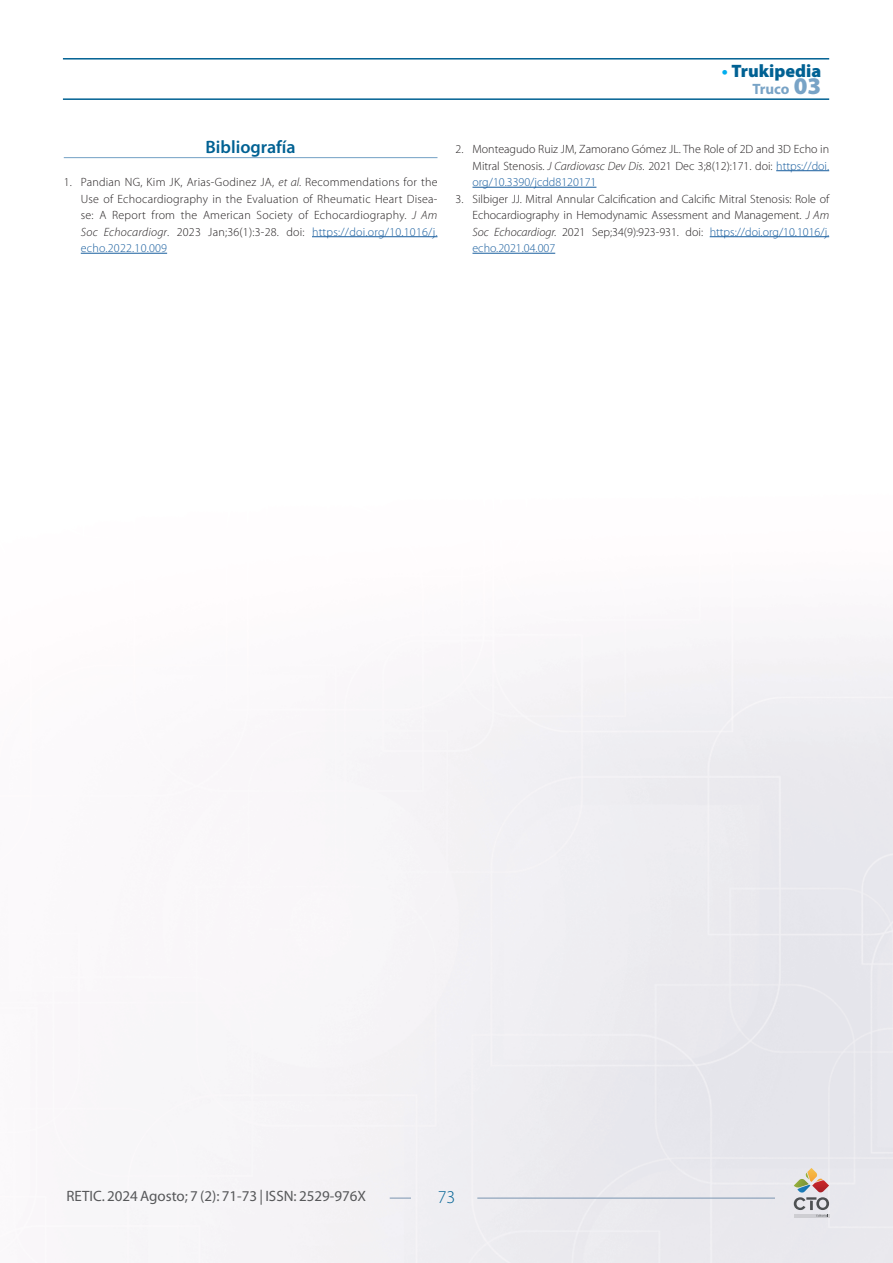
<style>
.page{position:relative;width:893px;height:1263px;background:#fff}
.page>*{position:absolute;margin:0;border:0;box-sizing:border-box;transform-origin:0 0}
.Titulo_bibliografia{font:600 18px "Myriad Pro";color:#006193}
.t1{font:900 18px "Myriad Pro";color:#006193}
.t2{font:300 18px "Myriad Pro";color:#006193}
.t3{font:15px "Myriad Pro";color:#57585a}
.t4{font:700 15px "Myriad Pro";letter-spacing:-.005em;color:#78a3c6}
.t5{font:300 12px/16.5px "Myriad Pro";color:#231f20;text-align:justify}
.s1{font-style:italic}
.s2{color:#175d9e}
.s3{font-weight:700;color:#00aeef}
.s4{font-weight:900;font-size:24px}
</style>
<div class="page">
<hr style="left:63px;top:58px;width:766px;height:2px;background:#006193">
<hr style="left:63px;top:98px;width:766px;height:2px;background:#006193">
<hr style="left:477px;top:1198px;width:298px;height:1px;background:#7a94b0">
<svg style="left:390px;top:1198px;width:21px;height:1px"></svg>
<svg style="left:794px;top:1168px;width:35px;height:49px;background:#c7bdb8"></svg>
<hr style="left:64px;top:157px;width:373px;height:1px;background:#73a0c4">
<hr style="left:312px;top:236px;width:125px;height:1px;background:#175d9e">
<hr style="left:81px;top:253px;width:86px;height:1px;background:#175d9e">
<hr style="left:776px;top:170px;width:53px;height:1px;background:#175d9e">
<hr style="left:472px;top:187px;width:124px;height:1px;background:#175d9e">
<hr style="left:710px;top:236px;width:119px;height:1px;background:#175d9e">
<hr style="left:472px;top:253px;width:83px;height:1px;background:#175d9e">
<p class="Titulo_bibliografia" style="left:206px;top:136px;width:92px">Bibliografía</p>
<p class="t5" style="left:81px;top:174px;width:358px;text-indent:-17px">1. Pandian NG, Kim JK, Arias-Godinez JA, <span class="s1">et al.</span> Recommendations for the Use of Echocardiography in the Evaluation of Rheumatic Heart Disea&shy;se: A Report from the American Society of Echocardiography. <span class="s1">J Am Soc Echocardiogr</span>. 2023 Jan;36(1):3-28. doi: <span class="s2">https://doi.org/10.1016/j. echo.2022.10.009</span></p>
<h1 class="t1" style="left:722px;top:60px;width:101px"><span class="s3">•</span> Trukipedia</h1>
<p class="t4" style="left:752px;top:79px;width:70px">Truco <span class="s4">03</span></p>
<p class="t5" style="left:472px;top:141px;width:358px;text-indent:-17px">2. Monteagudo Ruiz JM, Zamorano Gómez JL. The Role of 2D and 3D Echo in Mitral Stenosis. <span class="s1">J Cardiovasc Dev Dis.</span> 2021 Dec 3;8(12):171. doi: <span class="s2">https://doi. org/10.3390/jcdd8120171</span></p>
<p class="t5" style="left:472px;top:190px;width:358px;text-indent:-17px">3. Silbiger JJ. Mitral Annular Calcification and Calcific Mitral Stenosis: Role of Echocardiography in Hemodynamic Assessment and Management. <span class="s1">J Am Soc Echocardiogr.</span> 2021 Sep;34(9):923-931. doi: <span class="s2">https://doi.org/10.1016/j. echo.2021.04.007</span></p>
<p class="t3" style="left:66px;top:1187px;width:301px">RETIC. 2024 Agosto; 7 (2): 71-73 | ISSN: 2529-976X</p>
<h1 class="t2" style="left:438px;top:1187px;width:19px">73</h1>
</div>
